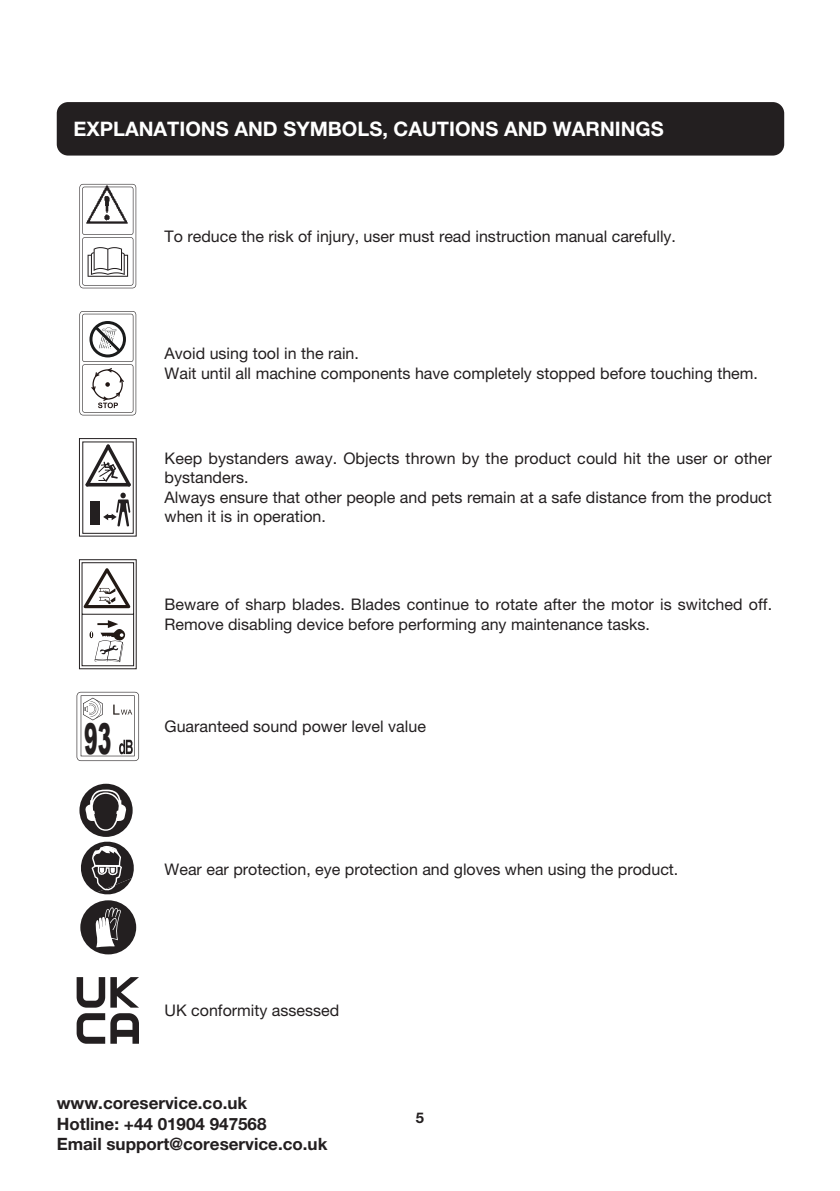
<style>
.page{position:relative;width:840px;height:1191px;background:#fff}
.page>*{position:absolute;margin:0;border:0;box-sizing:border-box;transform-origin:0 0}
.t1{font:900 42.6px "Arial";color:#231f20;scale:.48 1}
.t2{font:700 20px "Helvetica Neue LT Pro";color:#fff}
.t3{font:700 17px/20.4px "Helvetica Neue LT Pro";color:#231f20}
.t4{font:16px/19.2px "Helvetica Neue LT Pro";color:#231f20}
.t5{font:700 14.8px "Helvetica Neue LT Pro";color:#231f20}
</style>
<div class="page">
<div style="left:57px;top:102px;width:726px;height:54px;background:#231f20;border-radius:11px"></div>
<svg style="left:79px;top:184px;width:57px;height:104px"></svg>
<svg style="left:79px;top:311px;width:57px;height:104px"></svg>
<svg style="left:85px;top:444px;width:46px;height:82px"></svg>
<div style="left:90px;top:501px;width:10px;height:23px;background:#231f20"></div>
<div style="left:79px;top:438px;width:58px;height:98px;border:1px solid #231f20"></div>
<svg style="left:79px;top:559px;width:58px;height:110px"></svg>
<svg style="left:77px;top:692px;width:62px;height:69px"></svg>
<svg style="left:79px;top:783px;width:55px;height:112px"></svg>
<div style="left:80px;top:900px;width:56px;height:54px;background:#231f20;border-radius:50%"></div>
<svg style="left:96px;top:907px;width:25px;height:40px"></svg>
<svg style="left:77px;top:977px;width:62px;height:30px"></svg>
<svg style="left:77px;top:1013px;width:62px;height:30px"></svg>
<p class="t2" style="left:73px;top:116px;width:591px">EXPLANATIONS AND SYMBOLS, CAUTIONS AND WARNINGS</p>
<p class="t4" style="left:164px;top:226px;width:512px">To reduce the risk of injury, user must read instruction manual carefully.</p>
<p class="t4" style="left:164px;top:344px;width:196px">Avoid using tool in the rain.</p>
<p class="t4" style="left:164px;top:363px;width:594px">Wait until all machine components have completely stopped before touching them.</p>
<p class="t4" style="left:164px;top:449px;width:608px">Keep bystanders away. Objects thrown by the product could hit the user or other bystanders.</p>
<p class="t4" style="left:164px;top:487px;width:608px">Always ensure that other people and pets remain at a safe distance from the product when it is in operation.</p>
<p class="t4" style="left:164px;top:595px;width:608px">Beware of sharp blades. Blades continue to rotate after the motor is switched off.<br>Remove disabling device before performing any maintenance tasks.</p>
<h1 class="t1" style="left:84px;top:707px;width:58px">93</h1>
<p class="t4" style="left:164px;top:716px;width:263px">Guaranteed sound power level value</p>
<p class="t4" style="left:164px;top:859px;width:515px">Wear ear protection, eye protection and gloves when using the product.</p>
<p class="t4" style="left:164px;top:1000px;width:176px">UK conformity assessed</p>
<p class="t3" style="left:57px;top:1092px;width:272px">www.coreservice.co.uk<br>Hotline: +44 01904 947568<br>Email support@coreservice.co.uk</p>
<p class="t5" style="left:415px;top:1108px;width:10px">5</p>
</div>
